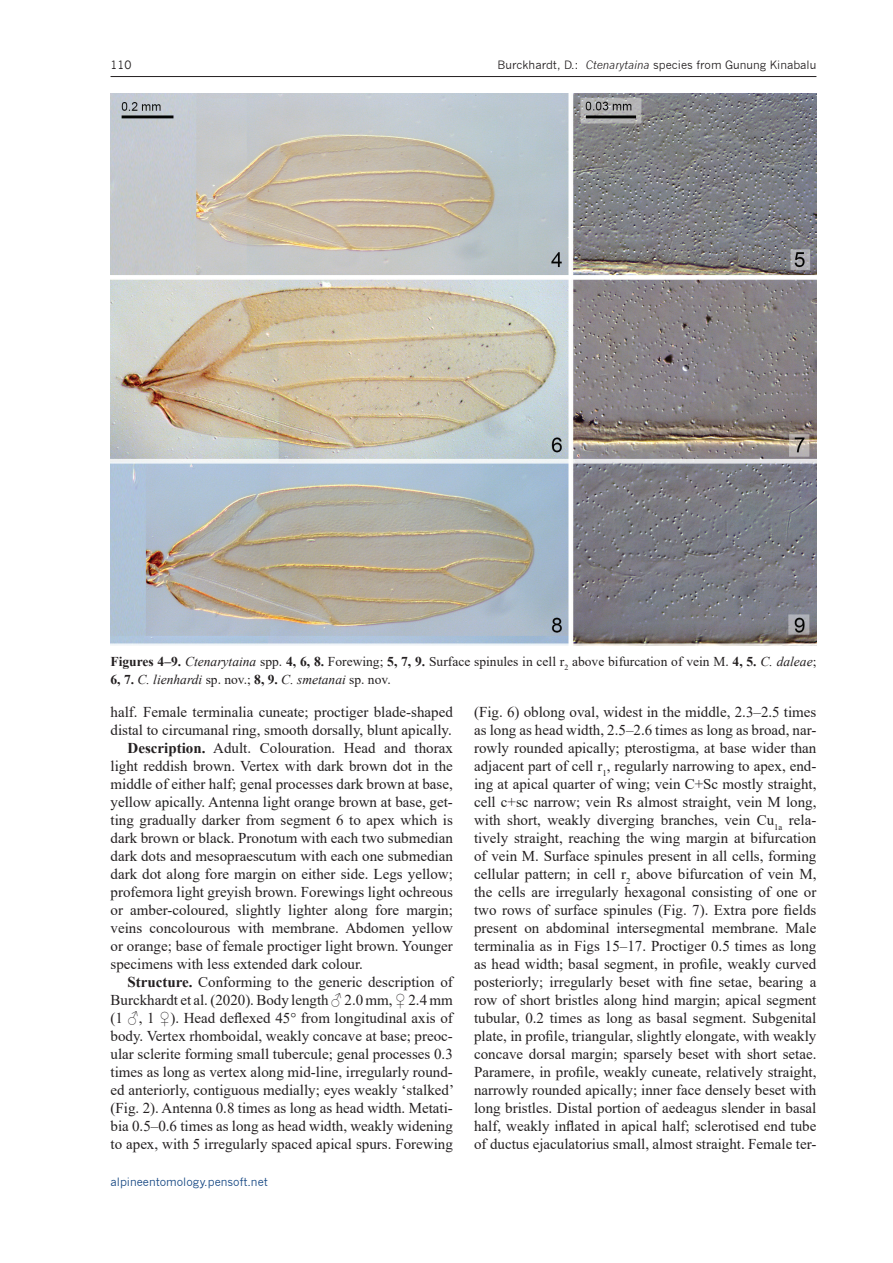
<style>
.page{position:relative;width:893px;height:1263px;background:#fff}
.page>*{position:absolute;margin:0;border:0;box-sizing:border-box;transform-origin:0 0}
.Body_text{font:15px/18px "Times New Roman";color:#231f20;text-align:justify}
.FIG_Caption{font:13.5px/18px "Times New Roman";color:#231f20}
.t1{font:11.25px "News Gothic";color:#231f20}
.t2{font:11.25px "News Gothic";color:#144682}
.s1{font-style:italic}
.s2{font-weight:700}
</style>
<div class="page">
<hr style="left:111px;top:76px;width:705px;height:1px;background:#231f20">
<img style="left:111px;top:94px;width:705px;height:552px">
<p class="t1" style="left:111px;top:58px;width:23px">110</p>
<p class="t1" style="left:498px;top:58px;width:320px">Burckhardt, D.: <span class="s1">Ctenarytaina</span> species from Gunung Kinabalu</p>
<p class="FIG_Caption" style="left:111px;top:652px;width:707px"><span class="s2">Figures 4–9.</span> <span class="s1">Ctenarytaina</span> spp. <span class="s2">4, 6, 8.</span> Forewing; <span class="s2">5, 7, 9.</span> Surface spinules in cell r<sub>2</sub> above bifurcation of vein M. <span class="s2">4, 5.</span> <span class="s1">C. daleae</span>;<br><span class="s2">6, 7.</span> <span class="s1">C. lienhardi</span> sp. nov.; <span class="s2">8, 9.</span> <span class="s1">C. smetanai</span> sp. nov.</p>
<p class="Body_text" style="left:111px;top:703px;width:344px">half. Female terminalia cuneate; proctiger blade-shaped distal to circumanal ring, smooth dorsally, blunt apically.</p>
<p class="Body_text" style="left:111px;top:739px;width:344px;text-indent:17px"><span class="s2">Description.</span> Adult. Colouration. Head and thorax light reddish brown. Vertex with dark brown dot in the middle of either half; genal processes dark brown at base, yellow apically. Antenna light orange brown at base, get&shy;ting gradually darker from segment 6 to apex which is dark brown or black. Pronotum with each two submedian dark dots and mesopraescutum with each one submedian dark dot along fore margin on either side. Legs yellow; profemora light greyish brown. Forewings light ochreous or amber-coloured, slightly lighter along fore margin; veins concolourous with membrane. Abdomen yellow or orange; base of female proctiger light brown. Younger specimens with less extended dark colour.</p>
<p class="Body_text" style="left:111px;top:973px;width:345px;text-indent:17px"><span class="s2">Structure.</span> Conforming to the generic description of Burckhardt et al. (2020). Body length ♂ 2.0 mm, ♀ 2.4mm (1 ♂, 1 ♀). Head deflexed 45° from longitudinal axis of body. Vertex rhomboidal, weakly concave at base; preoc&shy;ular sclerite forming small tubercule; genal processes 0.3 times as long as vertex along mid-line, irregularly round&shy;ed anteriorly, contiguous medially; eyes weakly ‘stalked’ (Fig. 2). Antenna 0.8 times as long as head width. Metati&shy;bia 0.5–0.6 times as long as head width, weakly widening to apex, with 5 irregularly spaced apical spurs. Forewing</p>
<p class="t2" style="left:111px;top:1175px;width:159px">alpineentomology.pensoft.net</p>
<p class="Body_text" style="left:474px;top:703px;width:344px">(Fig. 6) oblong oval, widest in the middle, 2.3–2.5 times as long as head width, 2.5–2.6 times as long as broad, nar&shy;rowly rounded apically; pterostigma, at base wider than adjacent part of cell r<sub>1</sub>, regularly narrowing to apex, end&shy;ing at apical quarter of wing; vein C+Sc mostly straight, cell c+sc narrow; vein Rs almost straight, vein M long, with short, weakly diverging branches, vein Cu<sub>1a</sub> rela&shy;tively straight, reaching the wing margin at bifurcation of vein M. Surface spinules present in all cells, forming cellular pattern; in cell r<sub>2</sub> above bifurcation of vein M, the cells are irregularly hexagonal consisting of one or two rows of surface spinules (Fig. 7). Extra pore fields present on abdominal intersegmental membrane. Male terminalia as in Figs 15–17. Proctiger 0.5 times as long as head width; basal segment, in profile, weakly curved posteriorly; irregularly beset with fine setae, bearing a row of short bristles along hind margin; apical segment tubular, 0.2 times as long as basal segment. Subgenital plate, in profile, triangular, slightly elongate, with weakly concave dorsal margin; sparsely beset with short setae.<br>Paramere, in profile, weakly cuneate, relatively straight, narrowly rounded apically; inner face densely beset with long bristles. Distal portion of aedeagus slender in basal half, weakly inflated in apical half; sclerotised end tube of ductus ejaculatorius small, almost straight. Female ter-</p>
</div>
